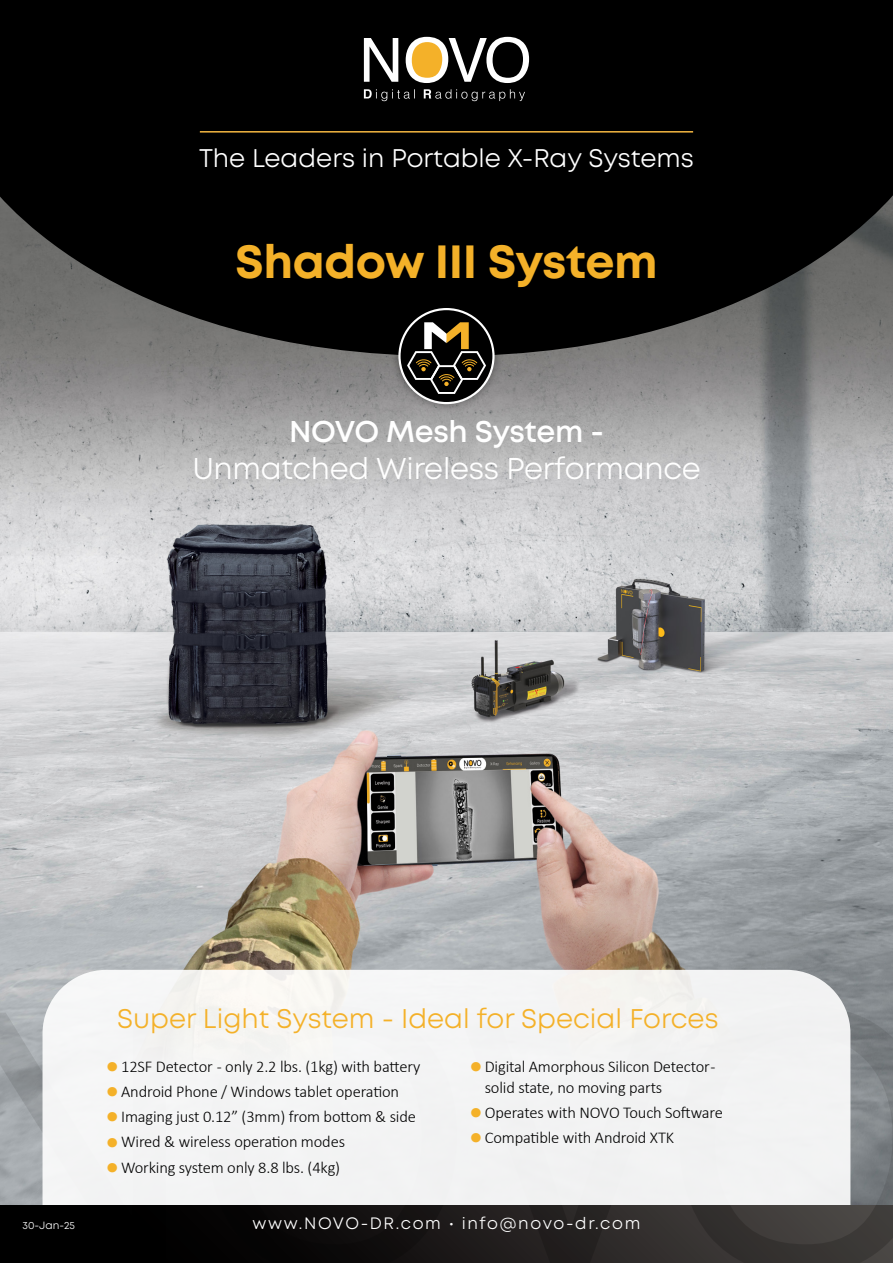
<style>
.page{position:relative;width:893px;height:1263px;background:#fff}
.page>*{position:absolute;margin:0;border:0;box-sizing:border-box;transform-origin:0 0}
.t1{font:700 46.5px "Mont";letter-spacing:-.01em;color:#f4b129}
.t2{font:30px "Mont";letter-spacing:-.01em;color:#fff}
.t3{font:600 30px "Mont";letter-spacing:-.015em;color:#fff}
.t4{font:27px "Mont";color:#f4b129}
.t5{font:25.5px "Mont";color:#fff}
.t6{font:300 16.5px/21px "Calibri";letter-spacing:-.01em;color:#000}
.t7{font:16.5px "Mont";letter-spacing:.1em;color:#fff}
.t8{font:10.5px "Mont";color:#fff}
.s1{font-size:33px;color:#f4b129}
</style>
<div class="page">
<img style="left:0;top:356px;width:893px;height:650px">
<svg style="left:0;top:1006px;width:893px;height:199px;background:#909498"></svg>
<svg style="left:0;top:0;width:893px;height:356px;background:#0f0f0e"></svg>
<svg style="left:364px;top:37px;width:165px;height:46px"></svg>
<svg style="left:364px;top:89px;width:161px;height:12px;background:#262626"></svg>
<hr style="left:200px;top:131px;width:493px;height:2px;background:#f5b741">
<div style="left:43px;top:970px;width:807px;height:235px;background:#f3f3f3"></div>
<svg style="left:0;top:1205px;width:893px;height:58px;background:#1c1a19"></svg>
<div style="left:389px;top:299px;width:115px;height:114px;background:#000;opacity:.25"></div>
<svg style="left:399px;top:309px;width:94px;height:94px"></svg>
<div style="left:398px;top:308px;width:97px;height:96px;border:2px solid #fff;border-radius:50%"></div>
<svg style="left:406px;top:322px;width:81px;height:74px;background:#423c31"></svg>
<h3 class="t5" style="left:199px;top:142px;width:496px">The Leaders in Portable X-Ray Systems</h3>
<h1 class="t1" style="left:235px;top:232px;width:424px">Shadow III System</h1>
<h2 class="t3" style="left:289px;top:413px;width:316px">NOVO Mesh System -</h2>
<h2 class="t2" style="left:192px;top:449px;width:510px">Unmatched Wireless Performance</h2>
<h3 class="t4" style="left:117px;top:1002px;width:603px">Super Light System - Ideal for Special Forces</h3>
<p class="t6" style="left:104px;top:1055px;width:318px"><span class="s1">•</span>12SF Detector - only 2.2 lbs. (1kg) with battery</p>
<p class="t6" style="left:104px;top:1081px;width:296px"><span class="s1">•</span>Android Phone / Windows tablet operation</p>
<p class="t6" style="left:104px;top:1106px;width:313px"><span class="s1">•</span>Imaging just 0.12” (3mm) from bottom &amp; side</p>
<p class="t6" style="left:104px;top:1131px;width:242px"><span class="s1">•</span>Wired &amp; wireless operation modes</p>
<p class="t6" style="left:104px;top:1156px;width:237px"><span class="s1">•</span>Working system only 8.8 lbs. (4kg)</p>
<p class="t6" style="left:485px;top:1055px;width:232px;text-indent:-17px"><span class="s1">•</span>Digital Amorphous Silicon Detector - solid state, no moving parts</p>
<p class="t6" style="left:468px;top:1102px;width:257px"><span class="s1">•</span>Operates with NOVO Touch Software</p>
<p class="t6" style="left:468px;top:1127px;width:208px"><span class="s1">•</span>Compatible with Android XTK</p>
<p class="t8" style="left:22px;top:1218px;width:54px">30-Jan-25</p>
<p class="t7" style="left:253px;top:1212px;width:389px">www.NOVO-DR.com • info@novo-dr.com</p>
</div>
